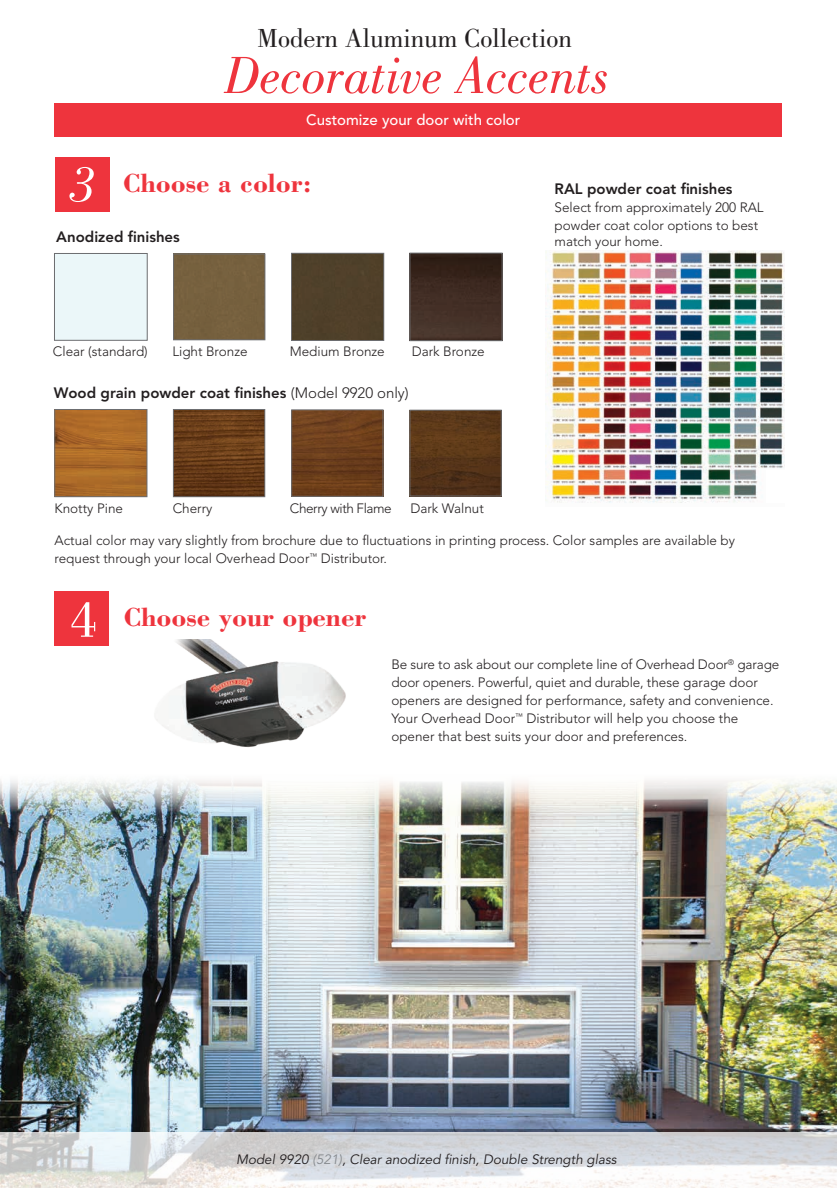
<style>
.page{position:relative;width:837px;height:1188px;background:#fff}
.page>*{position:absolute;margin:0;border:0;box-sizing:border-box;transform-origin:0 0}
.t1{font:italic 54px "Bodoni";color:#ee343d}
.t2{font:52.5px "Bodoni";color:#fff}
.t3{font:700 27px "Bodoni";color:#ee343d}
.t4{font:27px "Bodoni";color:#231f20}
.t5{font:800 15px "Avenir LT Std";color:#231f20}
.t6{font:500 15px "Avenir LT Std";color:#fff}
.t7{font:300 13.5px/18px "Avenir LT Std";color:#231f20}
.t8{font:italic 13.5px "Avenir LT Std";color:#231f20}
.t9{font:300 13.5px "Avenir LT Std";letter-spacing:-.03em;color:#231f20}
.s1{font-weight:400;font-style:italic;font-size:52.5px;color:#fff}
.s2{font-weight:300}
.s3{color:#868a8e}
</style>
<div class="page">
<img style="left:0;top:780px;width:837px;height:353px">
<svg style="left:0;top:1133px;width:837px;height:55px"></svg>
<div style="left:54px;top:103px;width:728px;height:33px;background:#ee343d"></div>
<div style="left:55px;top:157px;width:55px;height:55px;background:#ee343d"></div>
<img style="left:412px;top:255px;width:88px;height:84px">
<div style="left:410px;top:253px;width:92px;height:88px;border:1px solid #6c6d70"></div>
<div style="left:175px;top:256px;width:88px;height:82px;background:#76603e"></div>
<div style="left:173px;top:254px;width:92px;height:86px;border:1px solid #6c6d70"></div>
<div style="left:293px;top:255px;width:89px;height:84px;background:#4f402a"></div>
<div style="left:291px;top:253px;width:93px;height:88px;border:1px solid #6c6d70"></div>
<img style="left:546px;top:251px;width:239px;height:252px">
<div style="left:54px;top:253px;width:93px;height:87px;background:#ebf7f9;border:1px solid #6c6d70"></div>
<div style="left:766px;top:470px;width:51px;height:33px;background:#fff"></div>
<img style="left:412px;top:412px;width:87px;height:82px">
<div style="left:410px;top:410px;width:91px;height:86px;border:1px solid #6c6d70"></div>
<div style="left:54px;top:591px;width:55px;height:55px;background:#ee343d"></div>
<img style="left:156px;top:640px;width:190px;height:108px">
<img style="left:175px;top:411px;width:88px;height:84px">
<div style="left:173px;top:409px;width:92px;height:88px;border:1px solid #6c6d70"></div>
<img style="left:293px;top:412px;width:88px;height:83px">
<div style="left:291px;top:410px;width:92px;height:87px;border:1px solid #6c6d70"></div>
<img style="left:57px;top:411px;width:88px;height:84px">
<div style="left:55px;top:409px;width:92px;height:88px;border:1px solid #6c6d70"></div>
<h2 class="t4" style="left:257px;top:23px;width:316px">Modern Aluminum Collection</h2>
<h1 class="t1" style="left:224px;top:45px;width:387px">Decorative Accents</h1>
<p class="t6" style="left:306px;top:111px;width:216px">Customize your door with color</p>
<p class="t3" style="left:70px;top:166px;width:243px"><span class="s1">3</span> Choose a color:</p>
<p class="t5" style="left:555px;top:179px;width:180px">RAL powder coat fnishes</p>
<p class="t7" style="left:555px;top:198px;width:211px">Select from approximately 200 RAL powder coat color options to best</p>
<p class="t5" style="left:56px;top:228px;width:125px">Anodized fnishes</p>
<p class="t7" style="left:555px;top:232px;width:110px">match your home.</p>
<p class="t7" style="left:53px;top:342px;width:96px">Clear (standard)</p>
<p class="t7" style="left:172px;top:342px;width:77px">Light Bronze</p>
<p class="t7" style="left:290px;top:342px;width:97px">Medium Bronze</p>
<p class="t7" style="left:412px;top:342px;width:75px">Dark Bronze</p>
<p class="t5" style="left:54px;top:384px;width:356px">Wood grain powder coat fnishes <span class="s2">(Model 9920 only)</span></p>
<p class="t7" style="left:54px;top:500px;width:70px">Knotty Pine</p>
<p class="t7" style="left:173px;top:500px;width:41px">Cherry</p>
<p class="t9" style="left:290px;top:501px;width:103px">Cherry with Flame</p>
<p class="t7" style="left:410px;top:500px;width:75px">Dark Walnut</p>
<p class="t7" style="left:55px;top:532px;width:682px">Actual color may vary slightly from brochure due to fuctuations in printing process. Color samples are available by request through your local Overhead Door<sup>™</sup> Distributor.</p>
<p class="t2" style="left:71px;top:590px;width:28px">4</p>
<h2 class="t3" style="left:123px;top:600px;width:245px">Choose your opener</h2>
<p class="t7" style="left:391px;top:656px;width:390px">Be sure to ask about our complete line of Overhead Door<sup>®</sup> garage door openers. Powerful, quiet and durable, these garage door openers are designed for performance, safety and convenience.<br>Your Overhead Door<sup>™</sup> Distributor will help you choose the opener that best suits your door and preferences.</p>
<p class="t8" style="left:236px;top:1152px;width:382px">Model 9920 <span class="s3">(521)</span>, Clear anodized fnish, Double Strength glass</p>
</div>
